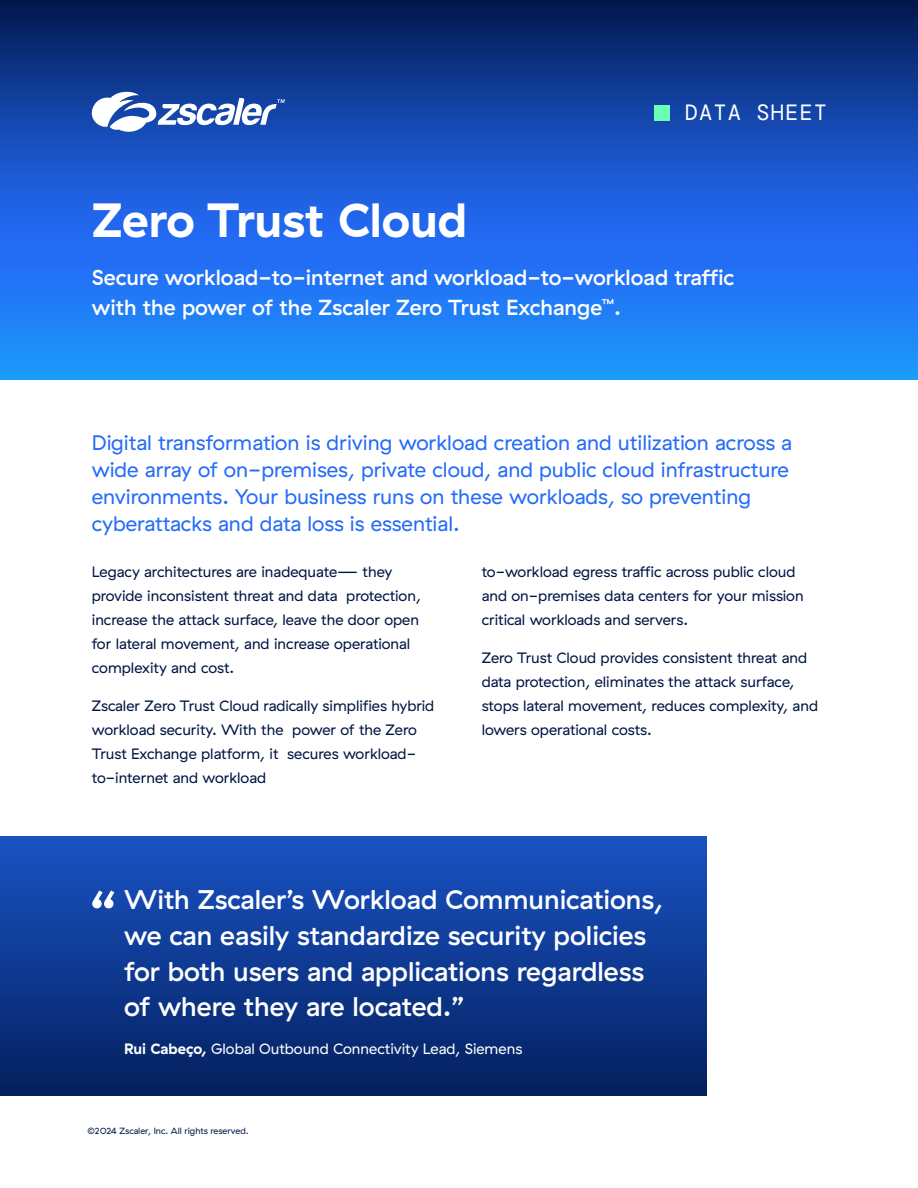
<style>
.page{position:relative;width:918px;height:1188px;background:#fff}
.page>*{position:absolute;margin:0;border:0;box-sizing:border-box;transform-origin:0 0}
.t1{font:500 57px "GT Haptik ZS";color:#fff}
.t2{font:700 48px "GT Haptik ZS";color:#fff}
.t3{font:500 27px/36px "GT Haptik ZS";color:#fff}
.t4{font:22.05px "DM Mono";letter-spacing:.05em;color:#fff}
.t5{font:500 21.75px/30px "GT Haptik ZS";color:#fff}
.t6{font:21px/27px "GT Haptik ZS";color:#256cf7}
.t7{font:15px/24px "GT Haptik ZS";color:#001744}
.t8{font:15px "GT Haptik ZS";color:#fff}
.t9{font:9px "GT Haptik ZS";color:#001744}
.s1{font-weight:700}
</style>
<div class="page">
<svg style="left:0;top:0;width:918px;height:380px;background:#185bc6"></svg>
<div style="left:655px;top:105px;width:15px;height:15px;background:#6bffb3"></div>
<svg style="left:91px;top:89px;width:194px;height:46px"></svg>
<div style="left:0;top:837px;width:707px;height:259px;background:linear-gradient(to bottom,#1953c4,#04205e)"></div>
<h2 class="t2" style="left:92px;top:191px;width:377px">Zero Trust Cloud</h2>
<h3 class="t4" style="left:685px;top:99px;width:144px">DATA SHEET</h3>
<h3 class="t5" style="left:92px;top:263px;width:644px">Secure workload-to-internet and workload-to-workload traffic with the power of the Zscaler Zero Trust Exchange<sup>™</sup>.</h3>
<p class="t6" style="left:92px;top:430px;width:702px">Digital transformation is driving workload creation and utilization across a wide array of on-premises, private cloud, and public cloud infrastructure environments. Your business runs on these workloads, so preventing cyberattacks and data loss is essential.</p>
<p class="t7" style="left:92px;top:560px;width:331px">Legacy architectures are inadequate— they provide inconsistent threat and data protection, increase the attack surface, leave the door open for lateral movement, and increase operational complexity and cost.</p>
<p class="t7" style="left:92px;top:694px;width:344px">Zscaler Zero Trust Cloud radically simplifies hybrid workload security. With the power of the Zero Trust Exchange platform, it secures workload&shy;to-internet and workload</p>
<p class="t7" style="left:482px;top:560px;width:324px">to-workload egress traffic across public cloud and on-premises data centers for your mission critical workloads and servers.</p>
<p class="t7" style="left:482px;top:646px;width:338px">Zero Trust Cloud provides consistent threat and data protection, eliminates the attack surface, stops lateral movement, reduces complexity, and lowers operational costs.</p>
<h1 class="t1" style="left:90px;top:877px;width:28px">“</h1>
<h3 class="t3" style="left:124px;top:881px;width:541px">With Zscaler’s Workload Communications, we can easily standardize security policies for both users and applications regardless of where they are located.”</h3>
<p class="t8" style="left:124px;top:1040px;width:400px"><span class="s1">Rui Cabeço,</span> Global Outbound Connectivity Lead, Siemens</p>
<p class="t9" style="left:87px;top:1126px;width:163px">©2024 Zscaler, Inc. All rights reserved.</p>
</div>
